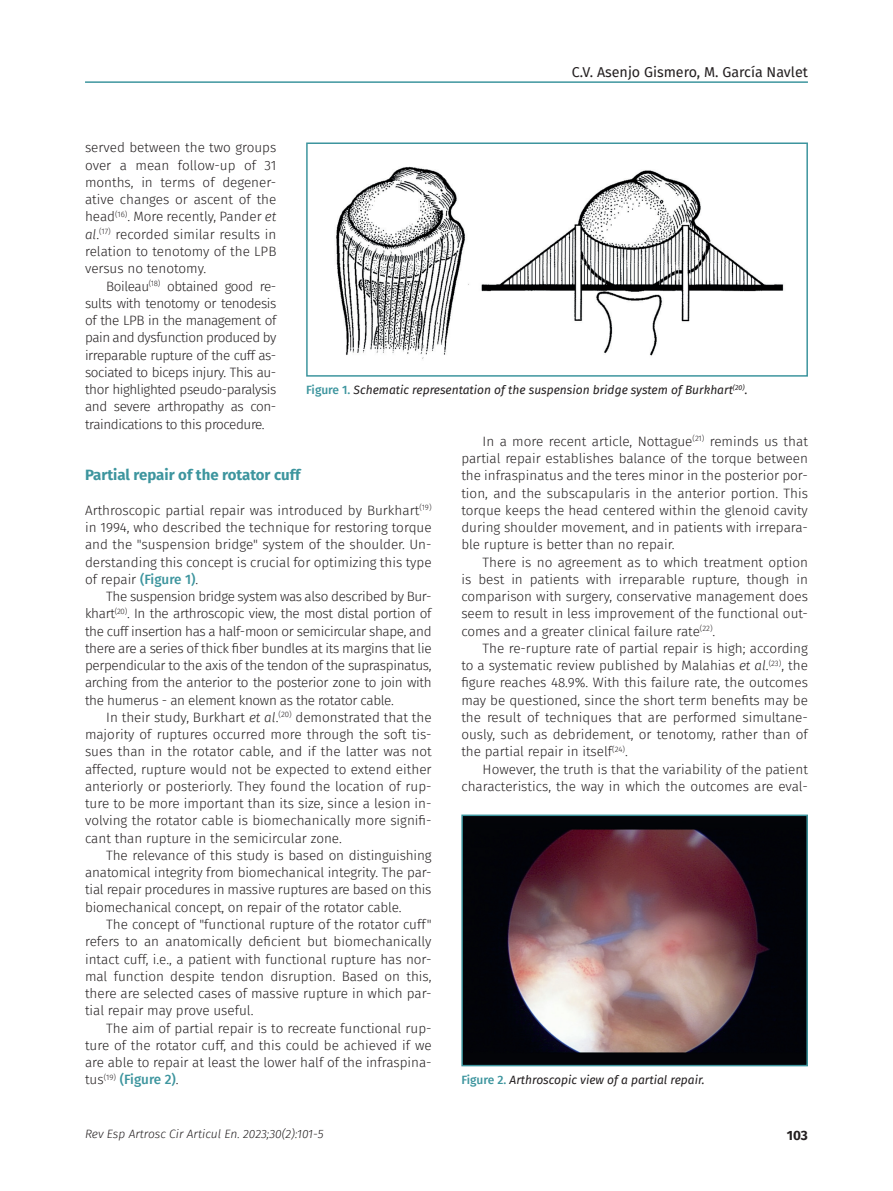
<style>
.page{position:relative;width:893px;height:1191px;background:#fff}
.page>*{position:absolute;margin:0;border:0;box-sizing:border-box;transform-origin:0 0}
.Ladillo{font:700 15px "Fira Sans FS";color:#3d959e}
.t1{font:14.25px "Fira Sans FS";color:#231f20}
.Párrafo_general{font:13.5px/17.2px "Fira Sans Light FS";color:#231f20;text-align:justify}
.Primer_párrafo{font:13.5px/17.2px "Fira Sans Light FS";color:#231f20;text-align:justify}
.t2{font:700 13.5px "Fira Sans FS";color:#231f20}
.Pie_de_foto{font:italic 12px "Fira Sans FS";color:#231f20}
.t3{font:italic 300 12px "Fira Sans FS";color:#231f20}
.s1{font-family:"Fira Sans FS";font-weight:300;font-style:italic}
.s2{font-family:"Fira Sans FS";font-weight:500;color:#3d959e}
.s3{font-weight:500;font-style:normal;color:#3d959e}
</style>
<div class="page">
<hr style="left:85px;top:81px;width:723px;height:2px;background:#3d959e">
<img style="left:464px;top:817px;width:341px;height:246px">
<div style="left:461px;top:814px;width:347px;height:252px;border:2px solid #3d959e"></div>
<img style="left:336px;top:166px;width:448px;height:193px">
<div style="left:306px;top:142px;width:502px;height:235px;border:2px solid #3d959e"></div>
<p class="t1" style="left:572px;top:62px;width:237px">C.V. Asenjo Gismero, M. García Navlet</p>
<p class="Párrafo_general" style="left:85px;top:139px;width:193px">served between the two groups over a mean follow-up of 31 months, in terms of degener&shy;ative changes or ascent of the head<sup>(16)</sup>. More recently, Pander <span class="s1">et al</span>.<sup>(17)</sup> recorded similar results in relation to tenotomy of the LPB versus no tenotomy.</p>
<p class="Párrafo_general" style="left:85px;top:277px;width:193px;text-indent:21px">Boileau<sup>(18)</sup> obtained good re&shy;sults with tenotomy or tenodesis of the LPB in the management of pain and dysfunction produced by irreparable rupture of the cuff as&shy;sociated to biceps injury. This au&shy;thor highlighted pseudo-paralysis and severe arthropathy as con&shy;traindications to this procedure.</p>
<p class="Ladillo" style="left:85px;top:463px;width:217px">Partial repair of the rotator cuff</p>
<p class="Primer_párrafo" style="left:85px;top:501px;width:348px">Arthroscopic partial repair was introduced by Burkhart<sup>(19) </sup>in 1994, who described the technique for restoring torque and the "suspension bridge" system of the shoulder. Un&shy;derstanding this concept is crucial for optimizing this type of repair <span class="s2">(Figure 1)</span>.</p>
<p class="Párrafo_general" style="left:85px;top:588px;width:348px;text-indent:21px">The suspension bridge system was also described by Bur&shy;khart<sup>(20)</sup>. In the arthroscopic view, the most distal portion of the cuff insertion has a half-moon or semicircular shape, and there are a series of thick fiber bundles at its margins that lie perpendicular to the axis of the tendon of the supraspinatus, arching from the anterior to the posterior zone to join with the humerus - an element known as the rotator cable.</p>
<p class="Párrafo_general" style="left:85px;top:708px;width:348px;text-indent:21px">In their study, Burkhart <span class="s1">et al</span>.<sup>(20)</sup> demonstrated that the majority of ruptures occurred more through the soft tis&shy;sues than in the rotator cable, and if the latter was not affected, rupture would not be expected to extend either anteriorly or posteriorly. They found the location of rup&shy;ture to be more important than its size, since a lesion in&shy;volving the rotator cable is biomechanically more signifi&shy;cant than rupture in the semicircular zone.</p>
<p class="Párrafo_general" style="left:85px;top:846px;width:348px;text-indent:21px">The relevance of this study is based on distinguishing anatomical integrity from biomechanical integrity. The par&shy;tial repair procedures in massive ruptures are based on this biomechanical concept, on repair of the rotator cable.</p>
<p class="Párrafo_general" style="left:85px;top:915px;width:348px;text-indent:21px">The concept of "functional rupture of the rotator cuff" refers to an anatomically deficient but biomechanically intact cuff, i.e., a patient with functional rupture has nor&shy;mal function despite tendon disruption. Based on this, there are selected cases of massive rupture in which par&shy;tial repair may prove useful.</p>
<p class="Párrafo_general" style="left:85px;top:1019px;width:348px;text-indent:21px">The aim of partial repair is to recreate functional rup&shy;ture of the rotator cuff, and this could be achieved if we are able to repair at least the lower half of the infraspina&shy;tus<sup>(19)</sup> <span class="s2">(Figure 2)</span>.</p>
<p class="Pie_de_foto" style="left:306px;top:381px;width:443px"><span class="s3">Figure 1.</span> Schematic representation of the suspension bridge system of Burkhart<sup>(20)</sup>.</p>
<p class="Párrafo_general" style="left:461px;top:432px;width:348px;text-indent:21px">In a more recent article, Nottague<sup>(21)</sup> reminds us that partial repair establishes balance of the torque between the infraspinatus and the teres minor in the posterior por&shy;tion, and the subscapularis in the anterior portion. This torque keeps the head centered within the glenoid cavity during shoulder movement, and in patients with irrepara&shy;ble rupture is better than no repair.</p>
<p class="Párrafo_general" style="left:461px;top:553px;width:348px;text-indent:21px">There is no agreement as to which treatment option is best in patients with irreparable rupture, though in comparison with surgery, conservative management does seem to result in less improvement of the functional out&shy;comes and a greater clinical failure rate<sup>(22)</sup>.</p>
<p class="Párrafo_general" style="left:461px;top:639px;width:348px;text-indent:21px">The re-rupture rate of partial repair is high; according to a systematic review published by Malahias <span class="s1">et al</span>.<sup>(23)</sup>, the figure reaches 48.9%. With this failure rate, the outcomes may be questioned, since the short term benefits may be the result of techniques that are performed simultane&shy;ously, such as debridement, or tenotomy, rather than of the partial repair in itself<sup>(24)</sup>.</p>
<p class="Párrafo_general" style="left:461px;top:760px;width:348px;text-align:right">However, the truth is that the variability of the patient characteristics, the way in which the outcomes are eval-</p>
<p class="Pie_de_foto" style="left:461px;top:1071px;width:245px"><span class="s3">Figure 2.</span> Arthroscopic view of a partial repair.</p>
<p class="t3" style="left:85px;top:1125px;width:240px">Rev Esp Artrosc Cir Articul En. 2023;30(2):101-5</p>
<p class="t2" style="left:787px;top:1124px;width:23px">103</p>
</div>
